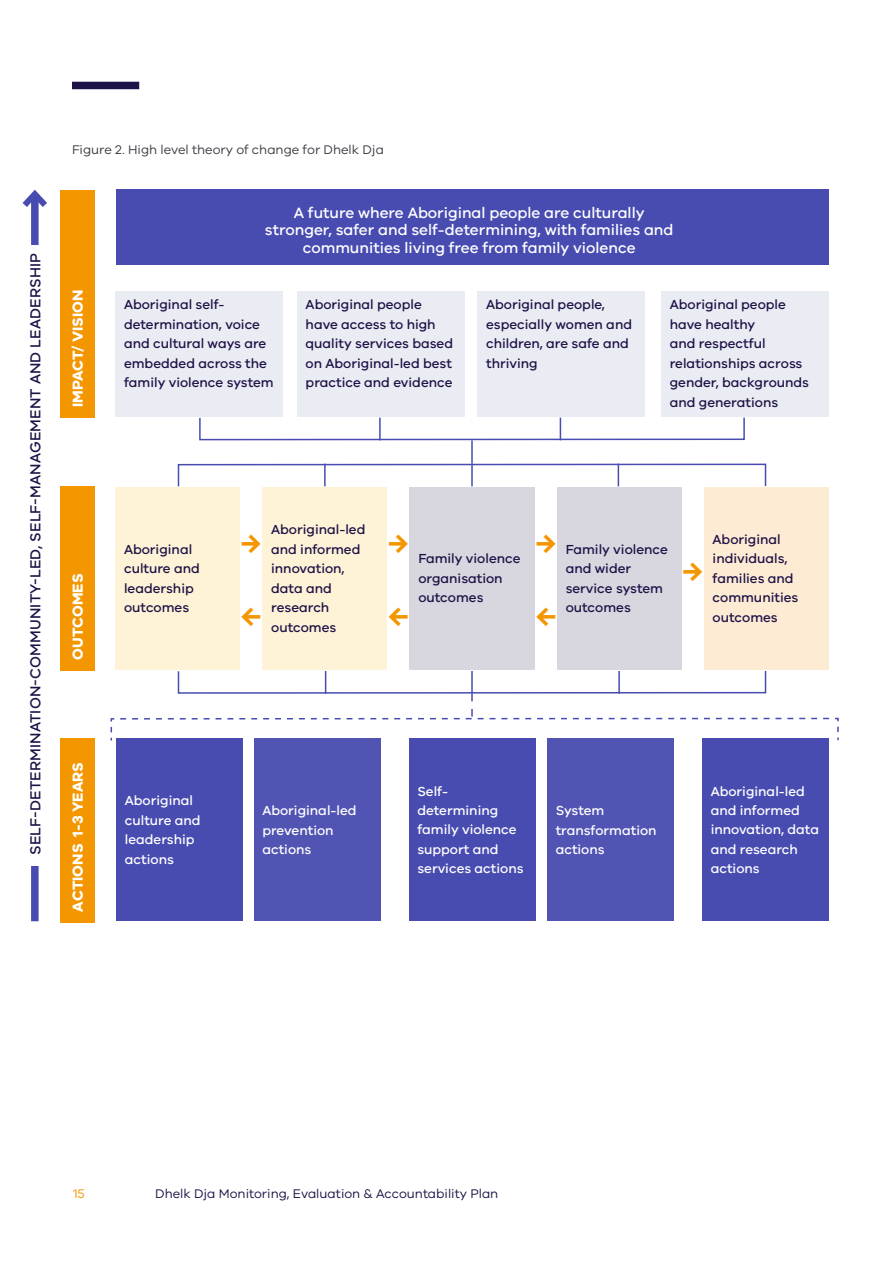
<style>
.page{position:relative;width:893px;height:1263px;background:#fff}
.page>*{position:absolute;margin:0;border:0;box-sizing:border-box;transform-origin:0 0}
.t1{font:28.35px "Arrrows";color:#f49600}
.t2{font:500 15.45px/17.7px "VIC";color:#fff;text-align:center}
.t3{font:500 15px "VIC";letter-spacing:.01em;color:#1e1246}
.t4{font:700 15px "VIC";color:#fff}
.t5{font:500 13.5px/19.5px "VIC";color:#1e1246}
.t6{font:500 13.5px/19.5px "VIC";color:#fff}
.t7{font:12.9px "VIC";color:#1e1246}
.t8{font:12.9px "VIC";color:#3b3c43}
.t9{font:12.9px "VIC";color:#f49600}
</style>
<div class="page">
<div style="left:116px;top:190px;width:713px;height:75px;background:#484cb1"></div>
<div style="left:31px;top:194px;width:8px;height:51px;background:#484cb1"></div>
<svg style="left:22px;top:189px;width:25px;height:24px"></svg>
<div style="left:31px;top:866px;width:8px;height:55px;background:#484cb1"></div>
<div style="left:61px;top:190px;width:34px;height:228px;background:#f49600"></div>
<div style="left:61px;top:486px;width:34px;height:184px;background:#f49600"></div>
<div style="left:61px;top:738px;width:34px;height:184px;background:#f49600"></div>
<div style="left:116px;top:292px;width:167px;height:125px;background:#eaecf4"></div>
<div style="left:116px;top:487px;width:124px;height:183px;background:#fef3d7"></div>
<div style="left:116px;top:739px;width:127px;height:182px;background:#484cb1"></div>
<div style="left:263px;top:487px;width:124px;height:183px;background:#fef3d7"></div>
<div style="left:254px;top:739px;width:126px;height:182px;background:#5154b3"></div>
<div style="left:410px;top:487px;width:125px;height:183px;background:#d8d6df"></div>
<div style="left:409px;top:739px;width:126px;height:182px;background:#484cb1"></div>
<div style="left:557px;top:487px;width:124px;height:183px;background:#d8d6df"></div>
<div style="left:547px;top:739px;width:126px;height:182px;background:#5154b3"></div>
<div style="left:704px;top:487px;width:124px;height:183px;background:#feebd4"></div>
<div style="left:702px;top:739px;width:126px;height:182px;background:#484cb1"></div>
<div style="left:297px;top:292px;width:167px;height:125px;background:#eaecf4"></div>
<div style="left:478px;top:292px;width:167px;height:125px;background:#eaecf4"></div>
<div style="left:661px;top:292px;width:167px;height:125px;background:#eaecf4"></div>
<div style="left:178px;top:464px;width:588px;height:23px;border:2px solid #484cb1"></div>
<div style="left:199px;top:417px;width:546px;height:23px;border:2px solid #484cb1"></div>
<hr style="left:471px;top:464px;width:2px;height:22px;background:#484cb1">
<svg style="left:618px;top:464px;width:1px;height:22px"></svg>
<hr style="left:379px;top:418px;width:2px;height:22px;background:#484cb1">
<hr style="left:324px;top:464px;width:2px;height:22px;background:#484cb1">
<svg style="left:560px;top:418px;width:1px;height:22px"></svg>
<hr style="left:471px;top:440px;width:2px;height:24px;background:#484cb1">
<svg style="left:110px;top:671px;width:729px;height:71px"></svg>
<div style="left:72px;top:82px;width:67px;height:7px;background:#1e1246"></div>
<p class="t3" style="left:27px;top:855px;width:603px;rotate:-90deg">SELF-DETERMINATION-COMMUNITY-LED, SELF-MANAGEMENT AND LEADERSHIP</p>
<p class="t8" style="left:72px;top:142px;width:313px">Figure 2. High level theory of change for Dhelk Dja</p>
<p class="t4" style="left:68px;top:407px;width:119px;rotate:-90deg">IMPACT/ VISION</p>
<p class="t2" style="left:265px;top:203px;width:410px">A future where Aboriginal people are culturally stronger, safer and self-determining, with families and communities living free from family violence</p>
<p class="t5" style="left:124px;top:295px;width:151px">Aboriginal self&shy;determination, voice and cultural ways are embedded across the family violence system</p>
<p class="t5" style="left:306px;top:295px;width:149px">Aboriginal people have access to high quality services based on Aboriginal-led best practice and evidence</p>
<p class="t5" style="left:486px;top:295px;width:147px">Aboriginal people, especially women and children, are safe and thriving</p>
<p class="t5" style="left:670px;top:295px;width:141px">Aboriginal people have healthy<br>and respectful relationships across gender, backgrounds and generations</p>
<p class="t4" style="left:68px;top:660px;width:88px;rotate:-90deg">OUTCOMES</p>
<p class="t5" style="left:124px;top:539px;width:77px">Aboriginal culture and leadership outcomes</p>
<p class="t4" style="left:68px;top:911px;width:151px;rotate:-90deg">ACTIONS 1-3 YEARS</p>
<p class="t6" style="left:125px;top:790px;width:77px">Aboriginal culture and leadership actions</p>
<p class="t5" style="left:271px;top:519px;width:96px">Aboriginal-led and informed innovation, data and research outcomes</p>
<h1 class="t1" style="left:240px;top:526px;width:24px">f</h1>
<h1 class="t1" style="left:387px;top:526px;width:24px">f</h1>
<h1 class="t1" style="left:535px;top:526px;width:24px">f</h1>
<p class="t5" style="left:418px;top:549px;width:104px">Family violence organisation outcomes</p>
<h1 class="t1" style="left:240px;top:598px;width:24px">F</h1>
<h1 class="t1" style="left:387px;top:598px;width:24px">F</h1>
<h1 class="t1" style="left:535px;top:598px;width:24px">F</h1>
<p class="t5" style="left:566px;top:539px;width:104px">Family violence and wider service system outcomes</p>
<h1 class="t1" style="left:681px;top:553px;width:24px">f</h1>
<p class="t5" style="left:713px;top:529px;width:87px">Aboriginal individuals, families and communities outcomes</p>
<p class="t6" style="left:262px;top:800px;width:96px">Aboriginal-led prevention actions</p>
<p class="t6" style="left:417px;top:781px;width:108px">Self&shy;determining family violence support and services actions</p>
<p class="t6" style="left:556px;top:800px;width:102px">System transformation actions</p>
<p class="t6" style="left:711px;top:781px;width:110px">Aboriginal-led and informed innovation, data and research actions</p>
<p class="t9" style="left:73px;top:1186px;width:13px">15</p>
<p class="t7" style="left:155px;top:1186px;width:345px">Dhelk Dja Monitoring, Evaluation &amp; Accountability Plan</p>
</div>
